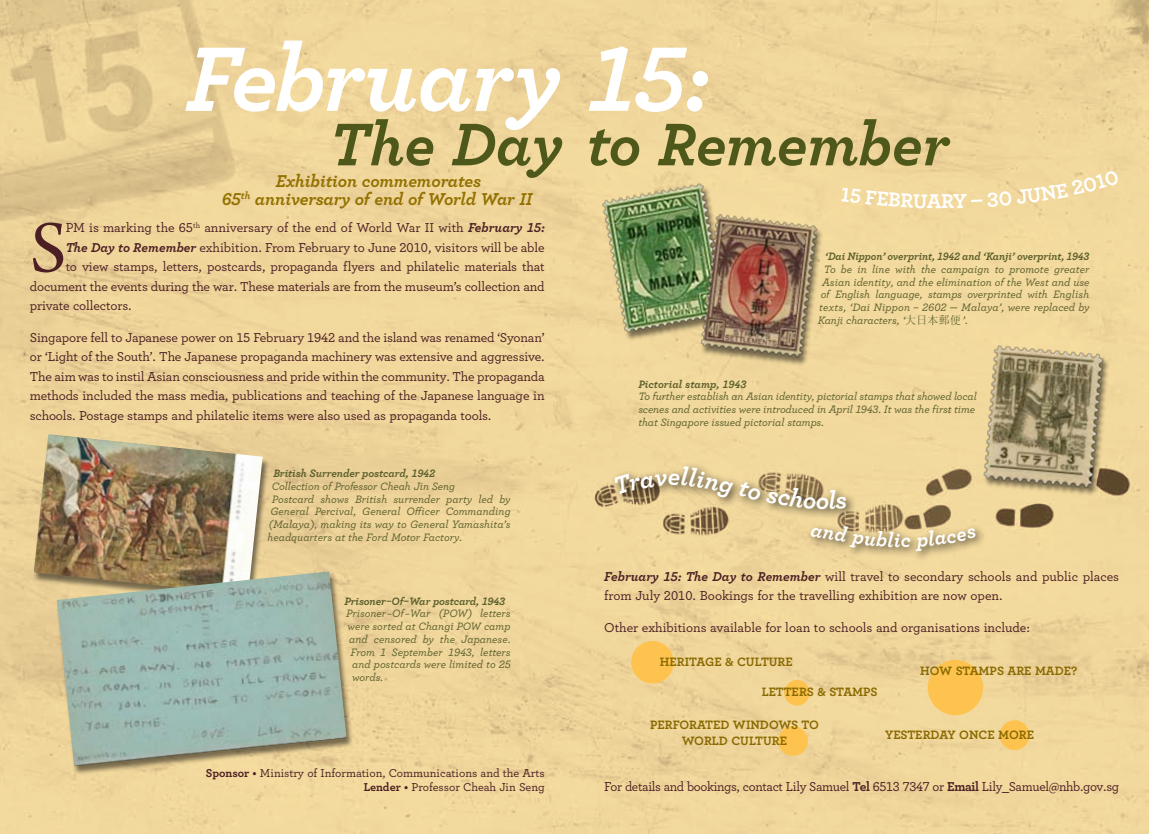
<style>
.page{position:relative;width:1149px;height:834px;background:#fff}
.page>*{position:absolute;margin:0;border:0;box-sizing:border-box;transform-origin:0 0}
.t1{font:italic 700 96px "Archer";letter-spacing:-.035em;color:#fff}
.t2{font:76.65px "Arno Pro";color:#4b1f23}
.t3{font:italic 700 63px "Archer";letter-spacing:-.005em;color:#4e581b}
.t4{font:italic 700 25.8px "Archer";color:#fff}
.t5{font:700 21px "Archer";color:#fff}
.t6{font:italic 700 18px/18px "Archer";letter-spacing:-.01em;color:#927100;text-align:center}
.t7{font:500 13.5px/19.5px "Archer";letter-spacing:-.01em;color:#4b1f23;text-align:justify}
.t8{font:700 12.75px/15.3px "Archer";color:#896900;text-align:center}
.t9{font:500 12px/14.4px "Archer";color:#4b1f23;text-align:right}
.t10{font:italic 500 11.25px/12.8px "Archer";letter-spacing:-.005em;color:#5b5f2c}
.t11{font:italic 700 11.25px "Archer";letter-spacing:-.01em;color:#5b5f2c}
.s1{font-weight:700;font-style:italic}
.s2{font-weight:700}
.s3{font-family:"Sim Sun";font-weight:400;font-style:normal}
</style>
<div class="page">
<img style="left:0;top:0;width:1148px;height:833px">
<div style="left:32px;top:435px;width:238px;height:169px;background:#000;opacity:.5"></div>
<img style="left:34px;top:434px;width:228px;height:160px">
<div style="left:55px;top:572px;width:298px;height:202px;background:#000;opacity:.5"></div>
<img style="left:57px;top:571px;width:289px;height:195px">
<div style="left:982px;top:347px;width:127px;height:150px;background:#000;opacity:.5"></div>
<img style="left:979px;top:343px;width:127px;height:148px">
<div style="left:609px;top:461px;width:247px;height:58px;background:#000;opacity:.75"></div>
<div style="left:805px;top:521px;width:180px;height:40px;background:#000;opacity:.75"></div>
<div style="left:601px;top:185px;width:131px;height:156px;background:#000;opacity:.5"></div>
<img style="left:600px;top:181px;width:129px;height:155px">
<div style="left:699px;top:215px;width:125px;height:152px;background:#000;opacity:.5"></div>
<img style="left:698px;top:212px;width:122px;height:149px">
<div style="left:631px;top:641px;width:42px;height:42px;background:#fec34e;border-radius:50%"></div>
<div style="left:783px;top:680px;width:26px;height:25px;background:#fec34e;border-radius:50%"></div>
<div style="left:927px;top:659px;width:55px;height:56px;background:#fec34e;border-radius:50%"></div>
<div style="left:777px;top:726px;width:30px;height:29px;background:#fec34e;border-radius:50%"></div>
<div style="left:999px;top:720px;width:30px;height:30px;background:#fec34e;border-radius:50%"></div>
<svg style="left:613px;top:473px;width:54px;height:21px"></svg>
<svg style="left:681px;top:466px;width:166px;height:43px;background:#cbb482"></svg>
<svg style="left:810px;top:525px;width:166px;height:26px;background:#c8b281"></svg>
<div style="left:840px;top:187px;width:100px;height:21px;background:#f2d99d"></div>
<div style="left:953px;top:169px;width:165px;height:39px;background:#f1d89c"></div>
<h1 class="t1" style="left:186px;top:3px;width:524px">February 15:</h1>
<h3 class="t3" style="left:330px;top:94px;width:621px">The Day to Remember</h3>
<h3 class="t6" style="left:222px;top:170px;width:312px">Exhibition commemorates<br>65<sup>th</sup> anniversary of end of World War II</h3>
<h3 class="t5" style="left:940px;top:184px;width:15px">R</h3>
<h2 class="t2" style="left:30px;top:204px;width:39px">S</h2>
<p class="t7" style="left:66px;top:217px;width:480px">PM is marking the 65<sup>th</sup> anniversary of the end of World War II with <span class="s1">February 15:</span></p>
<p class="t7" style="left:66px;top:236px;width:480px"><span class="s1">The Day to Remember</span> exhibition. From February to June 2010, visitors will be able</p>
<p class="t7" style="left:66px;top:256px;width:480px">to view stamps, letters, postcards, propaganda flyers and philatelic materials that</p>
<p class="t7" style="left:30px;top:275px;width:516px">document the events during the war. These materials are from the museum’s collection and</p>
<p class="t7" style="left:30px;top:295px;width:103px">private collectors.</p>
<p class="t7" style="left:30px;top:326px;width:516px">Singapore fell to Japanese power on 15 February 1942 and the island was renamed ‘Syonan’ or ‘Light of the South’. The Japanese propaganda machinery was extensive and aggressive.<br>The aim was to instil Asian consciousness and pride within the community. The propaganda methods included the mass media, publications and teaching of the Japanese language in schools. Postage stamps and philatelic items were also used as propaganda tools.</p>
<p class="t11" style="left:273px;top:464px;width:163px">British Surrender postcard, 1942</p>
<p class="t10" style="left:272px;top:479px;width:185px">Collection of Professor Cheah Jin Seng</p>
<p class="t10" style="left:272px;top:491px;width:240px">Postcard shows British surrender party led by</p>
<p class="t10" style="left:270px;top:504px;width:242px">General Percival, General Officer Commanding</p>
<p class="t10" style="left:269px;top:517px;width:243px">(Malaya), making its way to General Yamashita’s</p>
<p class="t10" style="left:267px;top:530px;width:196px">headquarters at the Ford Motor Factory.</p>
<p class="t11" style="left:344px;top:592px;width:162px">Prisoner-Of-War postcard, 1943</p>
<p class="t10" style="left:346px;top:606px;width:166px">Prisoner-Of-War (POW) letters</p>
<p class="t10" style="left:347px;top:619px;width:164px">were sorted at Changi POW camp</p>
<p class="t10" style="left:349px;top:632px;width:163px">and censored by the Japanese.</p>
<p class="t10" style="left:350px;top:644px;width:161px">From 1 September 1943, letters</p>
<p class="t10" style="left:352px;top:657px;width:160px">and postcards were limited to 25</p>
<p class="t10" style="left:352px;top:670px;width:33px">words.</p>
<p class="t9" style="left:206px;top:765px;width:340px"><span class="s2">SPONSOR •</span> Ministry of Information, Communications and the Arts<br><span class="s2">LENDER •</span> Professor Cheah Jin Seng</p>
<p class="t11" style="left:825px;top:247px;width:266px">‘Dai Nippon’ overprint, 1942 and ‘Kanji’ overprint, 1943</p>
<p class="t10" style="left:823px;top:262px;width:267px">To be in line with the campaign to promote greater</p>
<p class="t10" style="left:822px;top:275px;width:268px">Asian identity, and the elimination of the West and use</p>
<p class="t10" style="left:820px;top:287px;width:270px">of English language, stamps overprinted with English</p>
<p class="t10" style="left:819px;top:300px;width:272px">texts, ‘Dai Nippon – 2602 — Malaya’, were replaced by</p>
<p class="t10" style="left:817px;top:313px;width:152px">Kanji characters, ‘<span class="s3">大日本郵便</span>’.</p>
<p class="t11" style="left:638px;top:375px;width:109px">Pictorial stamp, 1943</p>
<p class="t10" style="left:638px;top:389px;width:340px">To further establish an Asian identity, pictorial stamps that showed local scenes and activities were introduced in April 1943. It was the first time that Singapore issued pictorial stamps.</p>
<h3 class="t4" style="left:667px;top:456px;width:14px">e</h3>
<p class="t7" style="left:604px;top:566px;width:516px"><span class="s1">February 15: The Day to Remember</span> will travel to secondary schools and public places from July 2010. Bookings for the travelling exhibition are now open.</p>
<p class="t7" style="left:604px;top:617px;width:427px">Other exhibitions available for loan to schools and organisations include:</p>
<p class="t8" style="left:659px;top:653px;width:133px">HERITAGE &amp; CULTURE</p>
<p class="t8" style="left:761px;top:682px;width:9px">LETTE</p>
<p class="t8" style="left:798px;top:682px;width:80px">RS &amp; STAMPS</p>
<p class="t8" style="left:920px;top:662px;width:158px">HOW STAMPS ARE MADE?</p>
<p class="t8" style="left:649px;top:716px;width:170px">PERFORATED WINDOWS TO<br>WORLD CULTURE</p>
<p class="t8" style="left:884px;top:726px;width:149px">YESTERDAY ONCE MORE</p>
<p class="t7" style="left:604px;top:776px;width:516px">For details and bookings, contact Lily Samuel <span class="s2">TEL</span> 6513 7347 or <span class="s2">EMAIL</span> Lily_Samuel@nhb.gov.sg</p>
</div>
